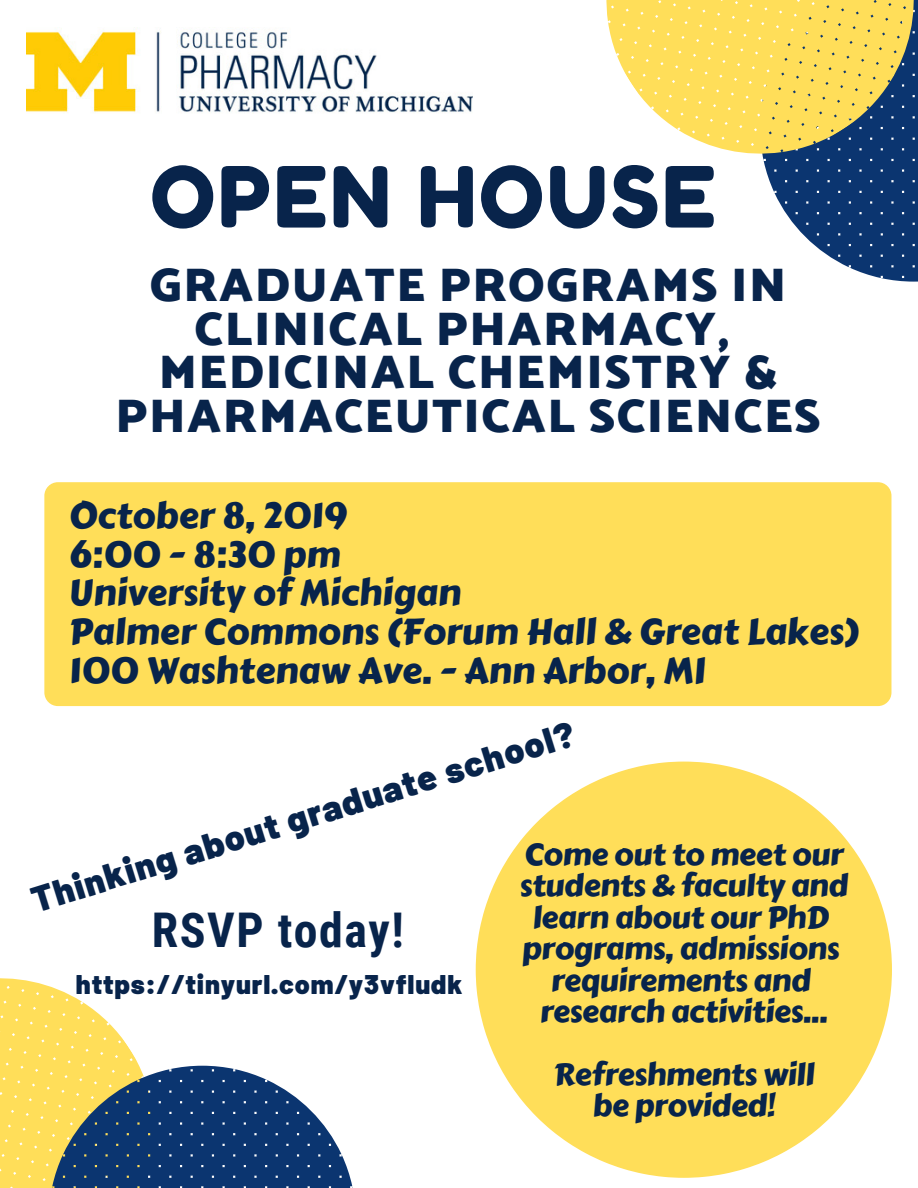
<style>
.page{position:relative;width:918px;height:1188px;background:#fff}
.page>*{position:absolute;margin:0;border:0;box-sizing:border-box;transform-origin:0 0}
.t1{font:84px "Fredoka One";letter-spacing:.035em;color:#08244b}
.t2{font:900 48px/43.7px "Catamaran";letter-spacing:.035em;color:#08244b;text-align:center}
.t3{font:700 47.85px "Roboto Condensed";letter-spacing:.035em;color:#08244b}
.t4{font:36px/38.7px "Carter One";color:#08244b}
.t5{font:900 36px "Barlow";color:#08244b}
.t6{font:30.6px/31.5px "Carter One";letter-spacing:-.015em;color:#08244b;text-align:center}
.t7{font:900 27px "Barlow";letter-spacing:.03em;color:#08244b}
</style>
<div class="page">
<svg style="left:785px;top:212px;width:133px;height:70px;fill:#0b3570"></svg>
<svg style="left:606px;top:0;width:312px;height:212px;fill:#ffde59"></svg>
<img style="left:26px;top:28px;width:447px;height:85px">
<svg style="left:0;top:978px;width:210px;height:210px;fill:#ffde59"></svg>
<svg style="left:49px;top:1066px;width:304px;height:122px;background:#4d6881"></svg>
<svg style="left:476px;top:762px;width:416px;height:416px;fill:#ffde59"></svg>
<div style="left:44px;top:482px;width:847px;height:224px;background:#ffde59;border-radius:14px"></div>
<h1 class="t1" style="left:150px;top:146px;width:567px">OPEN HOUSE</h1>
<h2 class="t2" style="left:116px;top:265px;width:706px">GRADUATE PROGRAMS IN<br>CLINICAL PHARMACY,<br>MEDICINAL CHEMISTRY &amp;<br>PHARMACEUTICAL SCIENCES</h2>
<p class="t4" style="left:69px;top:496px;width:791px">October 8, 2019<br>6:00 - 8:30 pm<br>University of Michigan<br>Palmer Commons (Forum Hall &amp; Great Lakes)<br>100 Washtenaw Ave. - Ann Arbor, MI</p>
<p class="t5" style="left:26px;top:877px;width:568px;rotate:-17deg">Thinking about graduate school?</p>
<p class="t6" style="left:519px;top:839px;width:330px">Come out to meet our students &amp; faculty and learn about our PhD programs, admissions requirements and research activities...</p>
<p class="t6" style="left:553px;top:1059px;width:263px">Refreshments will be provided!</p>
<h3 class="t3" style="left:152px;top:903px;width:254px">RSVP today!</h3>
<p class="t7" style="left:76px;top:967px;width:388px">https://tinyurl.com/y3vfludk</p>
</div>
